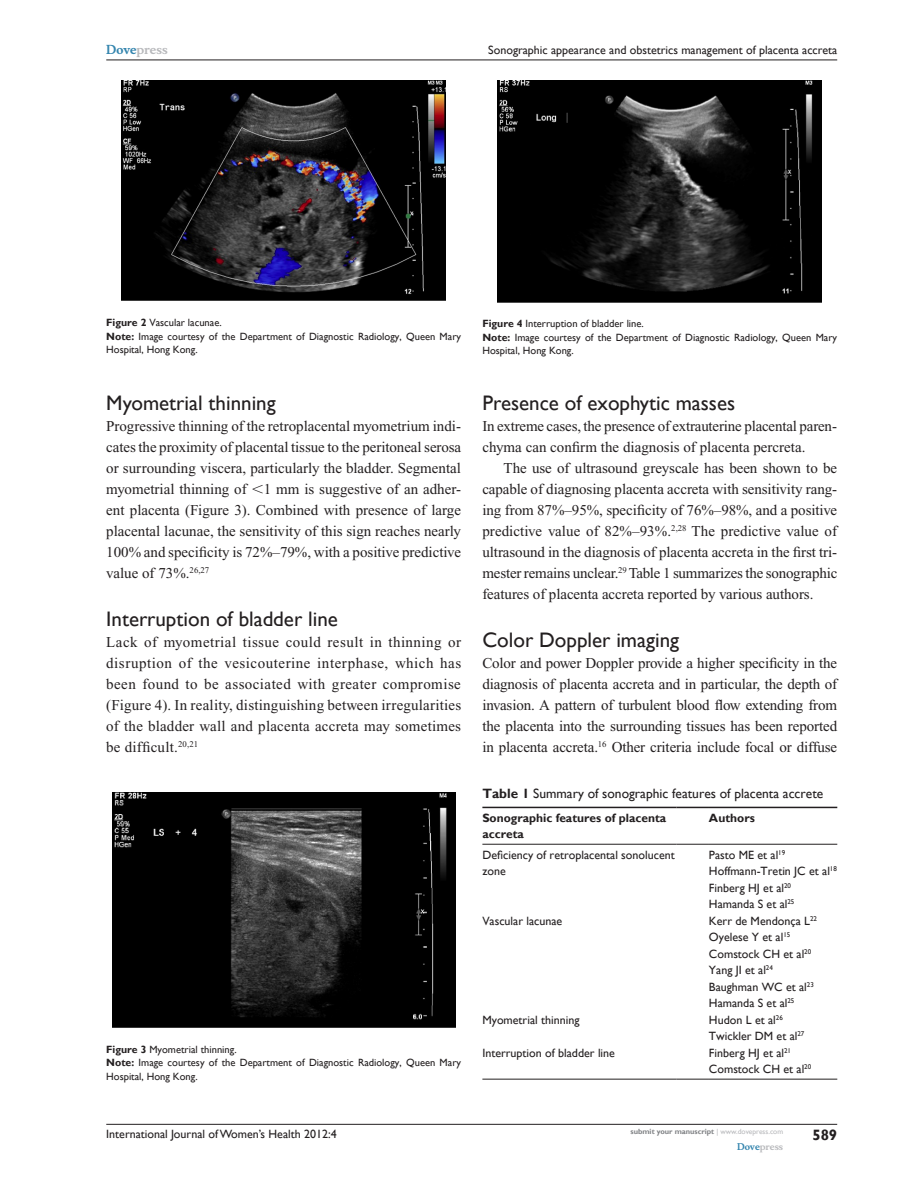
<style>
.page{position:relative;width:918px;height:1188px;background:#fff}
.page>*{position:absolute;margin:0;border:0;box-sizing:border-box;transform-origin:0 0}
.t1{font:21px "Gill Sans";color:#231f20}
.TxF{font:15px/21px "Times New Roman";color:#231f20;text-align:justify}
.Tx{font:15px/21px "Times New Roman";letter-spacing:-.005em;color:#231f20;text-align:justify}
.RunFolio-R{font:700 15px "Gill Sans";color:#231f20}
.TN_TT{font:13.5px "Gill Sans";color:#231f20}
.TB{font:12px/16.5px "Gill Sans";color:#231f20}
.RunH-R{font:12px "Gill Sans";color:#231f20}
.TCH{font:700 12px/16.5px "Gill Sans";color:#231f20}
.RunF-R{font:12px "Gill Sans";color:#231f20}
.RunH-Brand-R{font:700 12px "Musee";color:#b8b9bc}
.FigSNRI{font:10.5px/13.5px "Gill Sans";color:#231f20}
.FC{font:10.5px "Gill Sans";color:#231f20}
.RunF-Brand-R{font:700 9px "Musee";color:#b8b9bc}
.RunF-SubmityourMS-R{font:700 7.5px "Gill Sans";color:#808285}
.s1{color:#3485ae}
.s2{font-weight:700}
.s3{font-family:"Mathematical Pi One"}
.s4{font-weight:400;color:#b8b9bc}
</style>
<div class="page">
<img style="left:122px;top:81px;width:324px;height:220px">
<img style="left:112px;top:792px;width:343px;height:235px">
<img style="left:498px;top:81px;width:324px;height:221px">
<hr style="left:482px;top:844px;width:195px;height:1px;background:#231f20">
<hr style="left:677px;top:844px;width:32px;height:1px;background:#231f20">
<hr style="left:709px;top:844px;width:128px;height:1px;background:#231f20">
<hr style="left:482px;top:1079px;width:195px;height:1px;background:#231f20">
<hr style="left:677px;top:1079px;width:32px;height:1px;background:#231f20">
<hr style="left:709px;top:1079px;width:128px;height:1px;background:#231f20">
<hr style="left:482px;top:807px;width:195px;height:1px;background:#231f20">
<hr style="left:677px;top:807px;width:32px;height:1px;background:#231f20">
<hr style="left:709px;top:807px;width:128px;height:1px;background:#231f20">
<hr style="left:106px;top:1124px;width:731px;height:1px;background:#231f20">
<hr style="left:106px;top:60px;width:731px;height:1px;background:#231f20">
<p class="RunH-Brand-R" style="left:106px;top:43px;width:63px"><span class="s1">Dove</span>press</p>
<p class="RunH-R" style="left:488px;top:43px;width:350px">Sonographic appearance and obstetrics management of placenta accreta</p>
<p class="FC" style="left:106px;top:316px;width:117px"><span class="s2">Figure 2</span> Vascular lacunae.</p>
<p class="FigSNRI" style="left:106px;top:329px;width:356px"><span class="s2">Note:</span> Image courtesy of the Department of Diagnostic Radiology, Queen Mary<br>Hospital, Hong Kong.</p>
<h2 class="t1" style="left:106px;top:391px;width:171px">Myometrial thinning</h2>
<p class="TxF" style="left:106px;top:415px;width:357px">Progressive thinning of the retroplacental myometrium indi&shy;cates the proximity of placental tissue to the peritoneal serosa or surrounding viscera, particularly the bladder. Segmental myometrial thinning of <span class="s3">,</span>1 mm is suggestive of an adher&shy;ent placenta (Figure 3). Combined with presence of large placental lacunae, the sensitivity of this sign reaches nearly 100% and specificity is 72%–79%, with a positive predictive value of 73%.<sup>26,27</sup></p>
<h2 class="t1" style="left:106px;top:606px;width:233px">Interruption of bladder line</h2>
<p class="TxF" style="left:106px;top:631px;width:357px">Lack of myometrial tissue could result in thinning or disruption of the vesicouterine interphase, which has been found to be associated with greater compromise (Figure 4). In reality, distinguishing between irregularities of the bladder wall and placenta accreta may sometimes be difficult.<sup>20,21</sup></p>
<p class="FC" style="left:106px;top:1043px;width:132px"><span class="s2">Figure 3</span> Myometrial thinning.</p>
<p class="FigSNRI" style="left:106px;top:1056px;width:356px"><span class="s2">Note:</span> Image courtesy of the Department of Diagnostic Radiology, Queen Mary<br>Hospital, Hong Kong.</p>
<p class="RunF-R" style="left:106px;top:1127px;width:232px">International Journal of Women’s Health 2012:4</p>
<p class="FC" style="left:482px;top:318px;width:163px"><span class="s2">Figure 4</span> Interruption of bladder line.</p>
<p class="FigSNRI" style="left:482px;top:331px;width:356px"><span class="s2">Note:</span> Image courtesy of the Department of Diagnostic Radiology, Queen Mary<br>Hospital, Hong Kong.</p>
<h2 class="t1" style="left:482px;top:391px;width:254px">Presence of exophytic masses</h2>
<p class="TxF" style="left:482px;top:416px;width:356px">In extreme cases, the presence of extrauterine placental paren&shy;chyma can confirm the diagnosis of placenta percreta.</p>
<p class="Tx" style="left:482px;top:458px;width:356px;text-indent:21px">The use of ultrasound greyscale has been shown to be capable of diagnosing placenta accreta with sensitivity rang&shy;ing from 87%–95%, specificity of 76%–98%, and a positive predictive value of 82%–93%.<sup>2,28</sup> The predictive value of ultrasound in the diagnosis of placenta accreta in the first tri&shy;mester remains unclear.<sup>29</sup> Table 1 summarizes the sonographic features of placenta accreta reported by various authors.</p>
<h2 class="t1" style="left:482px;top:627px;width:198px">Color Doppler imaging</h2>
<p class="TxF" style="left:482px;top:652px;width:356px">Color and power Doppler provide a higher specificity in the diagnosis of placenta accreta and in particular, the depth of invasion. A pattern of turbulent blood flow extending from the placenta into the surrounding tissues has been reported in placenta accreta.<sup>16</sup> Other criteria include focal or diffuse</p>
<p class="TN_TT" style="left:482px;top:786px;width:342px"><span class="s2">Table 1</span> Summary of sonographic features of placenta accrete</p>
<p class="TCH" style="left:482px;top:810px;width:185px">Sonographic features of placenta accreta</p>
<p class="TCH" style="left:709px;top:810px;width:47px">Authors</p>
<p class="TB" style="left:482px;top:846px;width:194px">Deficiency of retroplacental sonolucent zone</p>
<p class="TB" style="left:709px;top:846px;width:78px">Pasto ME et al<sup>19</sup></p>
<p class="TB" style="left:709px;top:863px;width:129px">Hoffmann-Tretin JC et al<sup>18</sup></p>
<p class="TB" style="left:709px;top:879px;width:84px">Finberg HJ et al<sup>20</sup></p>
<p class="TB" style="left:709px;top:896px;width:87px">Hamanda S et al<sup>25</sup></p>
<p class="TB" style="left:482px;top:912px;width:81px">Vascular lacunae</p>
<p class="TB" style="left:709px;top:912px;width:110px">Kerr de Mendonça L<sup>22</sup></p>
<p class="TB" style="left:709px;top:929px;width:83px">Oyelese Y et al<sup>15</sup></p>
<p class="TB" style="left:709px;top:945px;width:104px">Comstock CH et al<sup>20</sup></p>
<p class="TB" style="left:709px;top:962px;width:65px">Yang JI et al<sup>24</sup></p>
<p class="TB" style="left:709px;top:978px;width:106px">Baughman WC et al<sup>23</sup></p>
<p class="TB" style="left:709px;top:995px;width:87px">Hamanda S et al<sup>25</sup></p>
<p class="TB" style="left:482px;top:1012px;width:99px">Myometrial thinning</p>
<p class="TB" style="left:709px;top:1012px;width:75px">Hudon L et al<sup>26</sup></p>
<p class="TB" style="left:709px;top:1028px;width:97px">Twickler DM et al<sup>27</sup></p>
<p class="TB" style="left:482px;top:1045px;width:134px">Interruption of bladder line</p>
<p class="TB" style="left:709px;top:1045px;width:84px">Finberg HJ et al<sup>21</sup></p>
<p class="TB" style="left:709px;top:1061px;width:104px">Comstock CH et al<sup>20</sup></p>
<p class="RunF-SubmityourMS-R" style="left:631px;top:1127px;width:154px">submit your manuscript <span class="s4">| www.dovepress.com</span></p>
<p class="RunF-Brand-R" style="left:737px;top:1141px;width:48px"><span class="s1">Dove</span>press</p>
<p class="RunFolio-R" style="left:812px;top:1126px;width:26px">589</p>
</div>
